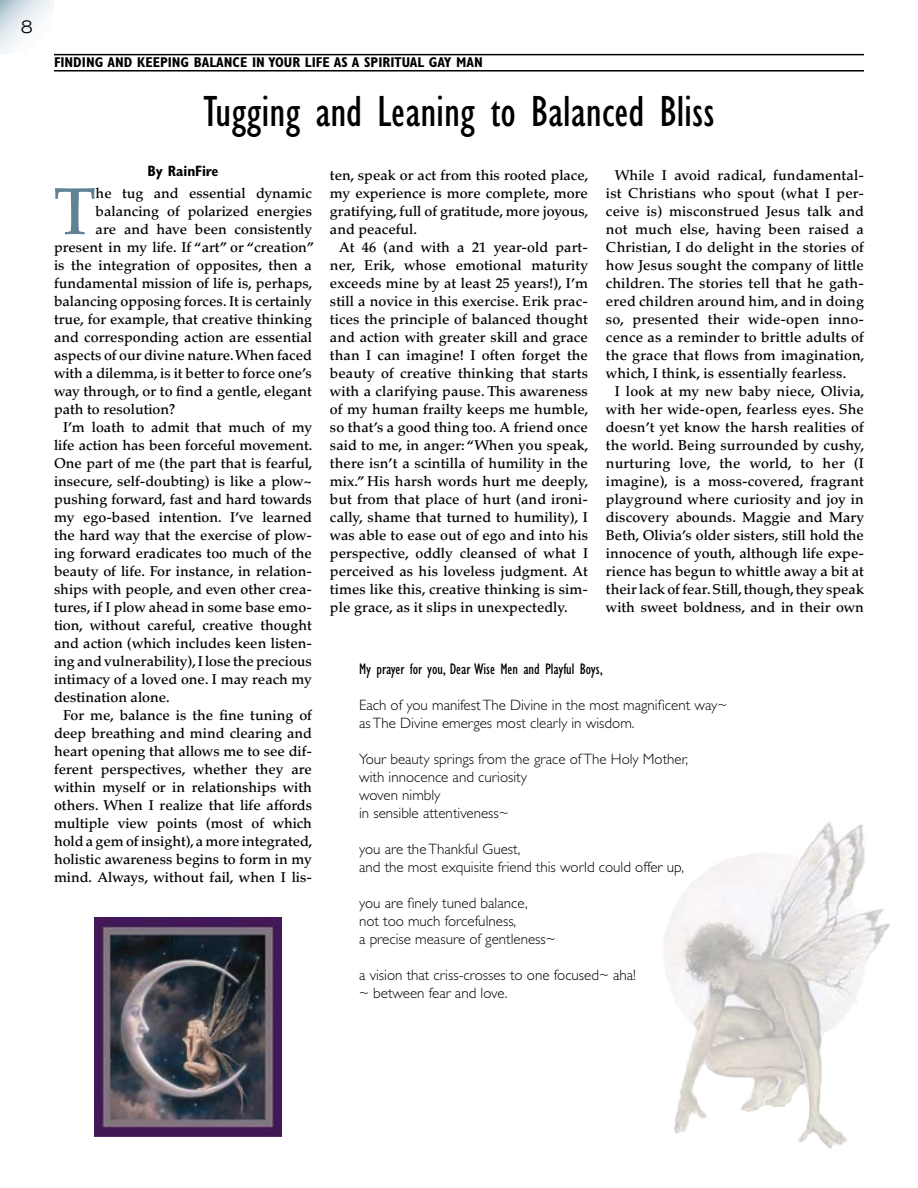
<style>
.page{position:relative;width:918px;height:1188px;background:#fff}
.page>*{position:absolute;margin:0;border:0;box-sizing:border-box;transform-origin:0 0}
.t1{font:500 66.15px "Palatino";color:#5e8395}
.t2{font:condensed 45px "Gill Sans Std";color:#000}
.t3{font:300 expanded 18px "Helvetica Neue LT Std";color:#000}
.t4{font:condensed 15.75px "Gill Sans Std";color:#000}
.t5{font:300 15px/18px "Gill Sans Std";color:#000}
.t6{font:700 condensed 15px "Gill Sans";color:#000}
.t7{font:500 14.25px/18px "Palatino";color:#000;text-align:justify}
.t8{font:700 condensed 14.25px "Gill Sans";color:#000}
</style>
<div class="page">
<svg style="left:0;top:0;width:54px;height:54px"></svg>
<hr style="left:54px;top:54px;width:810px;height:1px;background:#000">
<hr style="left:54px;top:70px;width:810px;height:2px;background:#000">
<img style="left:95px;top:918px;width:187px;height:218px">
<img style="left:664px;top:822px;width:185px;height:327px">
<p class="t3" style="left:21px;top:16px;width:14px">8</p>
<p class="t8" style="left:54px;top:54px;width:430px">FINDING AND KEEPING BALANCE IN YOUR LIFE AS A SPIRITUAL GAY MAN</p>
<h2 class="t2" style="left:203px;top:87px;width:513px">Tugging and Leaning to Balanced Bliss</h2>
<p class="t6" style="left:147px;top:162px;width:73px">By RainFire</p>
<p class="t7" style="left:606px;top:166px;width:260px;text-indent:9px">While I avoid radical, fundamental&shy;ist Christians who spout (what I per&shy;ceive is) misconstrued Jesus talk and not much else, having been raised a Christian, I do delight in the stories of how Jesus sought the company of little children. The stories tell that he gath&shy;ered children around him, and in doing so, presented their wide-open inno&shy;cence as a reminder to brittle adults of the grace that flows from imagination, which, I think, is essentially fearless.</p>
<p class="t7" style="left:606px;top:382px;width:260px;text-indent:9px">I look at my new baby niece, Olivia, with her wide-open, fearless eyes. She doesn’t yet know the harsh realities of the world. Being surrounded by cushy, nurturing love, the world, to her (I imagine), is a moss-covered, fragrant playground where curiosity and joy in discovery abounds. Maggie and Mary Beth, Olivia’s older sisters, still hold the innocence of youth, although life expe&shy;rience has begun to whittle away a bit at their lack of fear. Still, though, they speak with sweet boldness, and in their own</p>
<p class="t7" style="left:330px;top:166px;width:260px">ten, speak or act from this rooted place, my experience is more complete, more gratifying, full of gratitude, more joyous, and peaceful.</p>
<p class="t7" style="left:330px;top:238px;width:260px;text-indent:9px">At 46 (and with a 21 year-old part&shy;ner, Erik, whose emotional maturity exceeds mine by at least 25 years!), I’m still a novice in this exercise. Erik prac&shy;tices the principle of balanced thought and action with greater skill and grace than I can imagine! I often forget the beauty of creative thinking that starts with a clarifying pause. This awareness of my human frailty keeps me humble, so that’s a good thing too. A friend once said to me, in anger: “When you speak, there isn’t a scintilla of humility in the mix.” His harsh words hurt me deeply, but from that place of hurt (and ironi&shy;cally, shame that turned to humility), I was able to ease out of ego and into his perspective, oddly cleansed of what I perceived as his loveless judgment. At times like this, creative thinking is sim&shy;ple grace, as it slips in unexpectedly.</p>
<h1 class="t1" style="left:54px;top:173px;width:43px">T</h1>
<p class="t7" style="left:96px;top:184px;width:218px">he tug and essential dynamic</p>
<p class="t7" style="left:96px;top:202px;width:218px">balancing of polarized energies</p>
<p class="t7" style="left:96px;top:220px;width:218px">are and have been consistently</p>
<p class="t7" style="left:54px;top:238px;width:262px">present in my life. If “art” or “creation”</p>
<p class="t7" style="left:54px;top:256px;width:260px">is the integration of opposites, then a</p>
<p class="t7" style="left:54px;top:274px;width:260px">fundamental mission of life is, perhaps,</p>
<p class="t7" style="left:54px;top:292px;width:259px">balancing opposing forces. It is certainly</p>
<p class="t7" style="left:54px;top:310px;width:259px">true, for example, that creative thinking</p>
<p class="t7" style="left:54px;top:328px;width:259px">and corresponding action are essential</p>
<p class="t7" style="left:54px;top:346px;width:259px">aspects of our divine nature. When faced</p>
<p class="t7" style="left:54px;top:364px;width:259px">with a dilemma, is it better to force one’s</p>
<p class="t7" style="left:54px;top:382px;width:260px">way through, or to find a gentle, elegant</p>
<p class="t7" style="left:54px;top:400px;width:123px">path to resolution?</p>
<p class="t7" style="left:63px;top:418px;width:251px">I’m loath to admit that much of my</p>
<p class="t7" style="left:54px;top:436px;width:260px">life action has been forceful movement.</p>
<p class="t7" style="left:54px;top:454px;width:260px">One part of me (the part that is fearful,</p>
<p class="t7" style="left:54px;top:472px;width:260px">insecure, self-doubting) is like a plow~</p>
<p class="t7" style="left:54px;top:490px;width:259px">pushing forward, fast and hard towards</p>
<p class="t7" style="left:54px;top:508px;width:259px">my ego-based intention. I’ve learned</p>
<p class="t7" style="left:54px;top:526px;width:259px">the hard way that the exercise of plow-</p>
<p class="t7" style="left:54px;top:544px;width:259px">ing forward eradicates too much of the</p>
<p class="t7" style="left:54px;top:562px;width:259px">beauty of life. For instance, in relation-</p>
<p class="t7" style="left:54px;top:580px;width:259px">ships with people, and even other crea-</p>
<p class="t7" style="left:54px;top:598px;width:259px">tures, if I plow ahead in some base emo-</p>
<p class="t7" style="left:54px;top:616px;width:259px">tion, without careful, creative thought</p>
<p class="t7" style="left:54px;top:634px;width:259px">and action (which includes keen listen-</p>
<p class="t7" style="left:54px;top:652px;width:259px">ing and vulnerability), I lose the precious</p>
<p class="t7" style="left:54px;top:670px;width:259px">intimacy of a loved one. I may reach my</p>
<p class="t7" style="left:54px;top:688px;width:117px">destination alone.</p>
<p class="t7" style="left:63px;top:706px;width:251px">For me, balance is the fine tuning of</p>
<p class="t7" style="left:54px;top:724px;width:259px">deep breathing and mind clearing and</p>
<p class="t7" style="left:54px;top:742px;width:259px">heart opening that allows me to see dif-</p>
<p class="t7" style="left:54px;top:760px;width:259px">ferent perspectives, whether they are</p>
<p class="t7" style="left:54px;top:778px;width:259px">within myself or in relationships with</p>
<p class="t7" style="left:54px;top:796px;width:260px">others. When I realize that life affords</p>
<p class="t7" style="left:54px;top:814px;width:259px">multiple view points (most of which</p>
<p class="t7" style="left:54px;top:832px;width:260px">hold a gem of insight), a more integrated,</p>
<p class="t7" style="left:54px;top:850px;width:259px">holistic awareness begins to form in my</p>
<p class="t7" style="left:54px;top:868px;width:259px">mind. Always, without fail, when I lis-</p>
<p class="t4" style="left:359px;top:660px;width:245px">My prayer for you, Dear Wise Men and Playful Boys,</p>
<p class="t5" style="left:359px;top:696px;width:370px">Each of you manifest The Divine in the most magnificent way~ as The Divine emerges most clearly in wisdom.</p>
<p class="t5" style="left:359px;top:750px;width:331px">Your beauty springs from the grace of The Holy Mother, with innocence and curiosity<br>woven nimbly<br>in sensible attentiveness~</p>
<p class="t5" style="left:359px;top:840px;width:326px">you are the Thankful Guest,<br>and the most exquisite friend this world could offer up,</p>
<p class="t5" style="left:359px;top:894px;width:198px">you are finely tuned balance,<br>not too much forcefulness,<br>a precise measure of gentleness~</p>
<p class="t5" style="left:359px;top:966px;width:278px">a vision that criss-crosses to one focused~ aha! ~ between fear and love.</p>
</div>
